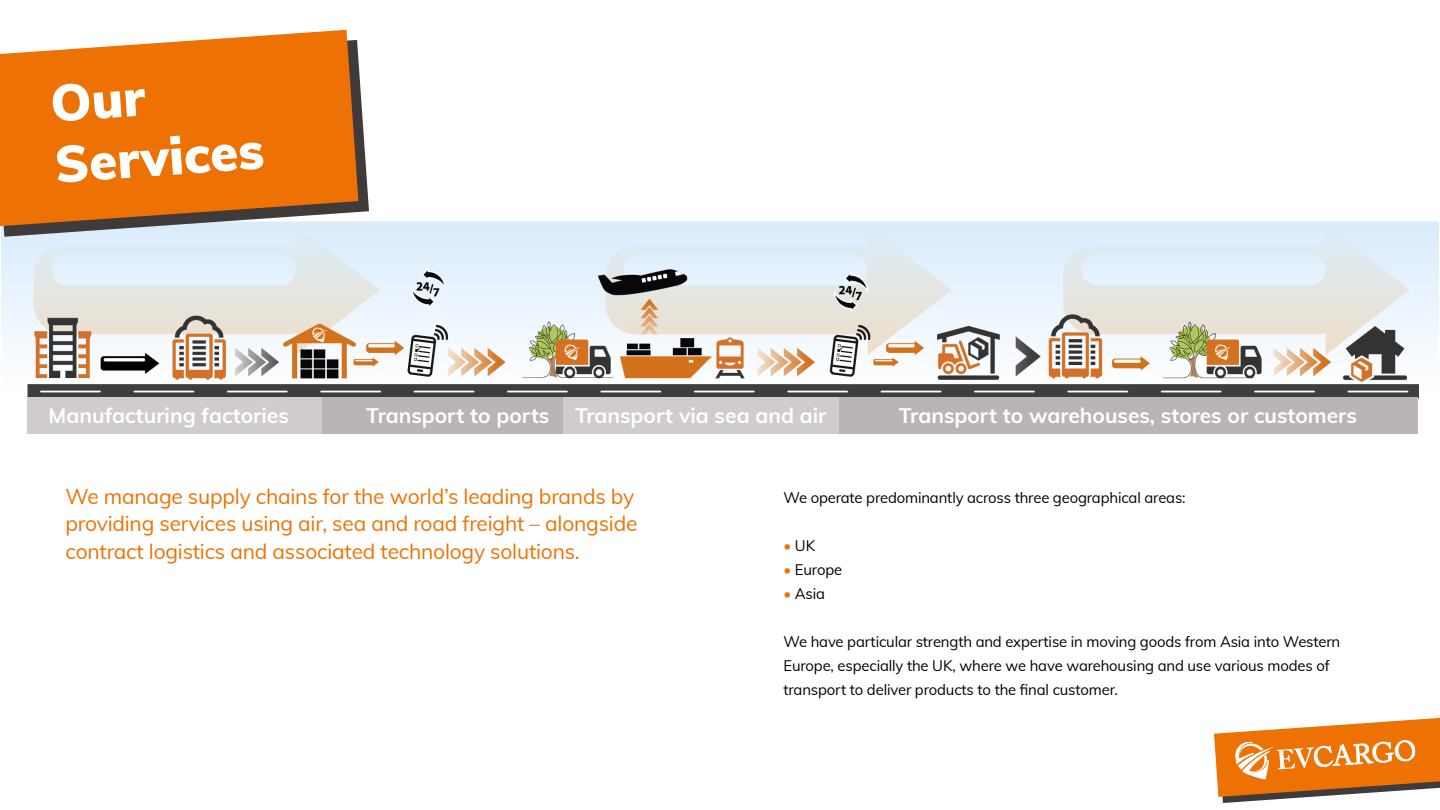
<style>
.page{position:relative;width:1440px;height:810px;background:#fff}
.page>*{position:absolute;margin:0;border:0;box-sizing:border-box;transform-origin:0 0}
.t1{font:900 51px/61.2px "Muli";color:#fff}
.t2{font:21px/27.4px "Muli";letter-spacing:-.01em;color:#ee7203}
.t3{font:700 21px "Muli";color:#fff}
.t4{font:15px/24px "Muli";letter-spacing:-.01em;color:#000}
.s1{color:#ee7203}
</style>
<div class="page">
<svg style="left:1214px;top:717px;width:226px;height:86px"></svg>
<img style="left:1px;top:222px;width:1438px;height:184px">
<svg style="left:0;top:54px;width:369px;height:183px;fill:#dcecfc"></svg>
<svg style="left:0;top:30px;width:358px;height:196px;background:#e57a1a"></svg>
<div style="left:28px;top:398px;width:294px;height:36px;background:#d0cccc"></div>
<div style="left:563px;top:398px;width:277px;height:36px;background:#d0cccc"></div>
<div style="left:322px;top:398px;width:241px;height:36px;background:#bab5b4"></div>
<div style="left:840px;top:398px;width:578px;height:36px;background:#bab5b4"></div>
<h1 class="t1" style="left:48px;top:71px;width:211px;rotate:-4deg">Our<br>Services</h1>
<h2 class="t3" style="left:49px;top:400px;width:242px">Manufacturing factories</h2>
<h2 class="t3" style="left:366px;top:400px;width:462px">Transport to ports Transport via sea and air</h2>
<h2 class="t3" style="left:899px;top:400px;width:459px">Transport to warehouses, stores or customers</h2>
<h2 class="t2" style="left:66px;top:482px;width:574px">We manage supply chains for the world’s leading brands by providing services using air, sea and road freight – alongside contract logistics and associated technology solutions.</h2>
<p class="t4" style="left:784px;top:485px;width:404px">We operate predominantly across three geographical areas:</p>
<p class="t4" style="left:784px;top:533px;width:33px"><span class="s1">•</span> UK</p>
<p class="t4" style="left:784px;top:557px;width:60px"><span class="s1">•</span> Europe</p>
<p class="t4" style="left:784px;top:581px;width:43px"><span class="s1">•</span> Asia</p>
<p class="t4" style="left:784px;top:629px;width:558px">We have particular strength and expertise in moving goods from Asia into Western<br>Europe, especially the UK, where we have warehousing and use various modes of transport to deliver products to the final customer.</p>
</div>
